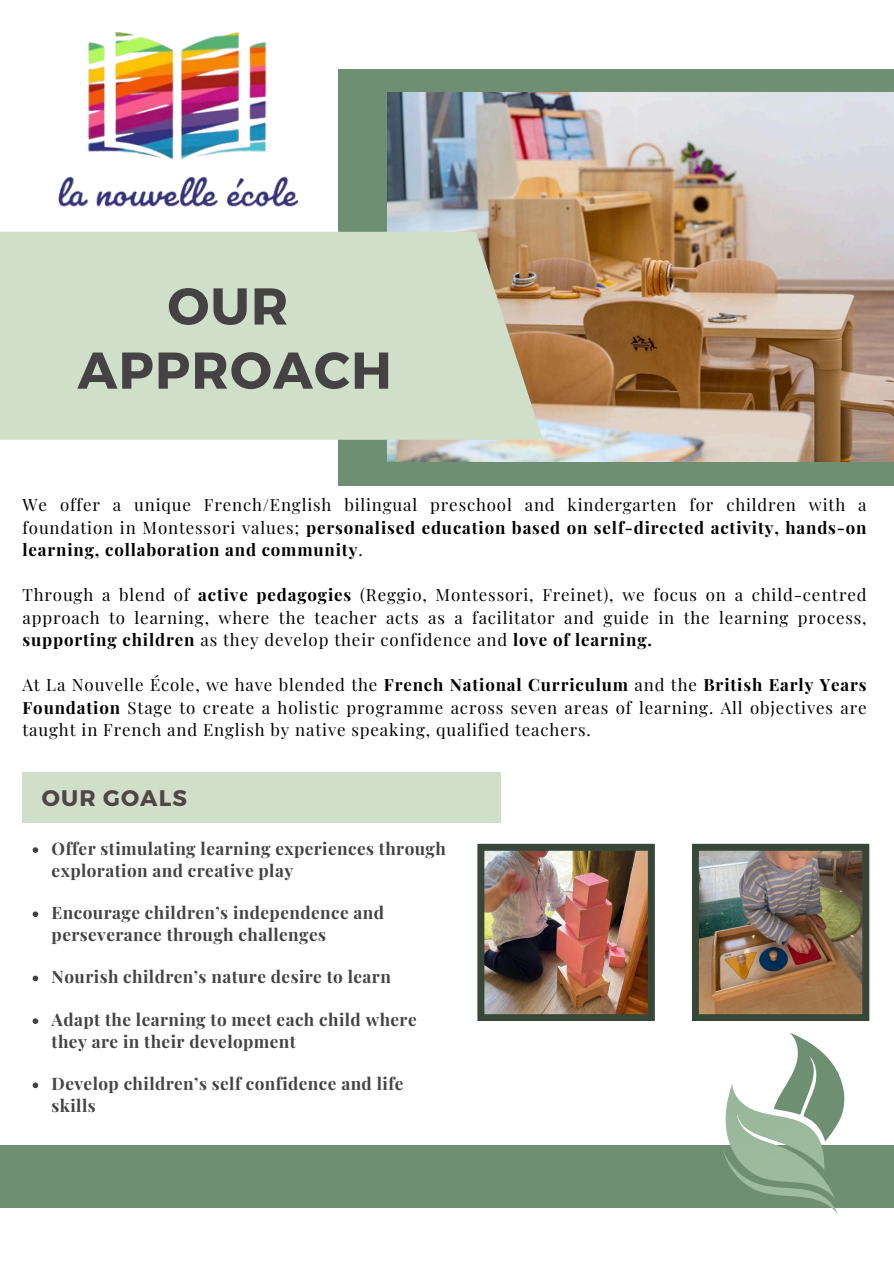
<style>
.page{position:relative;width:894px;height:1264px;background:#fff}
.page>*{position:absolute;margin:0;border:0;box-sizing:border-box;transform-origin:0 0}
.t1{font:700 51.6px/64.2px "Montserrat";letter-spacing:.025em;color:#444242;text-align:center}
.t2{font:700 22.5px "Montserrat";letter-spacing:.05em;color:#504544}
.t3{font:700 17.1px/21.3px "Playfair Display";letter-spacing:.025em;color:#444242}
.t4{font:16.8px/22.5px "Playfair Display";letter-spacing:.05em;color:#000;text-align:justify}
.s1{font-weight:700}
</style>
<div class="page">
<div style="left:338px;top:69px;width:555px;height:417px;background:#6e8f72"></div>
<img style="left:387px;top:93px;width:506px;height:369px">
<div style="left:0;top:232px;width:542px;height:208px;background:#cfdfc9"></div>
<div style="left:22px;top:772px;width:478px;height:51px;background:#cfdfc9"></div>
<img style="left:46px;top:32px;width:261px;height:201px">
<img style="left:477px;top:843px;width:177px;height:178px">
<svg style="left:33px;top:847px;width:5px;height:5px"></svg>
<svg style="left:33px;top:911px;width:5px;height:6px"></svg>
<svg style="left:33px;top:975px;width:5px;height:6px"></svg>
<svg style="left:33px;top:1018px;width:5px;height:5px"></svg>
<svg style="left:33px;top:1082px;width:5px;height:6px"></svg>
<div style="left:0;top:1145px;width:893px;height:62px;background:#6e8f72"></div>
<img style="left:691px;top:843px;width:178px;height:372px">
<p class="t1" style="left:77px;top:271px;width:316px">OUR<br>APPROACH</p>
<p class="t4" style="left:22px;top:493px;width:845px">We offer a unique French/English bilingual preschool and kindergarten for children with a foundation in Montessori values; <span class="s1">personalised education based on self-directed activity, hands-on learning, collaboration and community</span>.</p>
<p class="t4" style="left:22px;top:583px;width:845px">Through a blend of <span class="s1">active pedagogies</span> (Reggio, Montessori, Freinet), we focus on a child-centred approach to learning, where the teacher acts as a facilitator and guide in the learning process, <span class="s1">supporting children</span> as they develop their confidence and <span class="s1">love of learning.</span></p>
<h2 class="t4" style="left:22px;top:673px;width:845px">At La Nouvelle École, we have blended the <span class="s1">French National Curriculum</span> and the <span class="s1">British Early Years Foundation</span> Stage to create a holistic programme across seven areas of learning. All objectives are taught in French and English by native speaking, qualified teachers.</h2>
<h1 class="t2" style="left:42px;top:783px;width:146px">OUR GOALS</h1>
<p class="t3" style="left:52px;top:837px;width:396px">Offer stimulating learning experiences through exploration and creative play</p>
<p class="t3" style="left:52px;top:901px;width:334px">Encourage children’s independence and perseverance through challenges</p>
<p class="t3" style="left:52px;top:965px;width:341px">Nourish children’s nature desire to learn</p>
<p class="t3" style="left:52px;top:1008px;width:366px">Adapt the learning to meet each child where they are in their development</p>
<p class="t3" style="left:52px;top:1072px;width:353px">Develop children’s self confidence and life skills</p>
</div>
